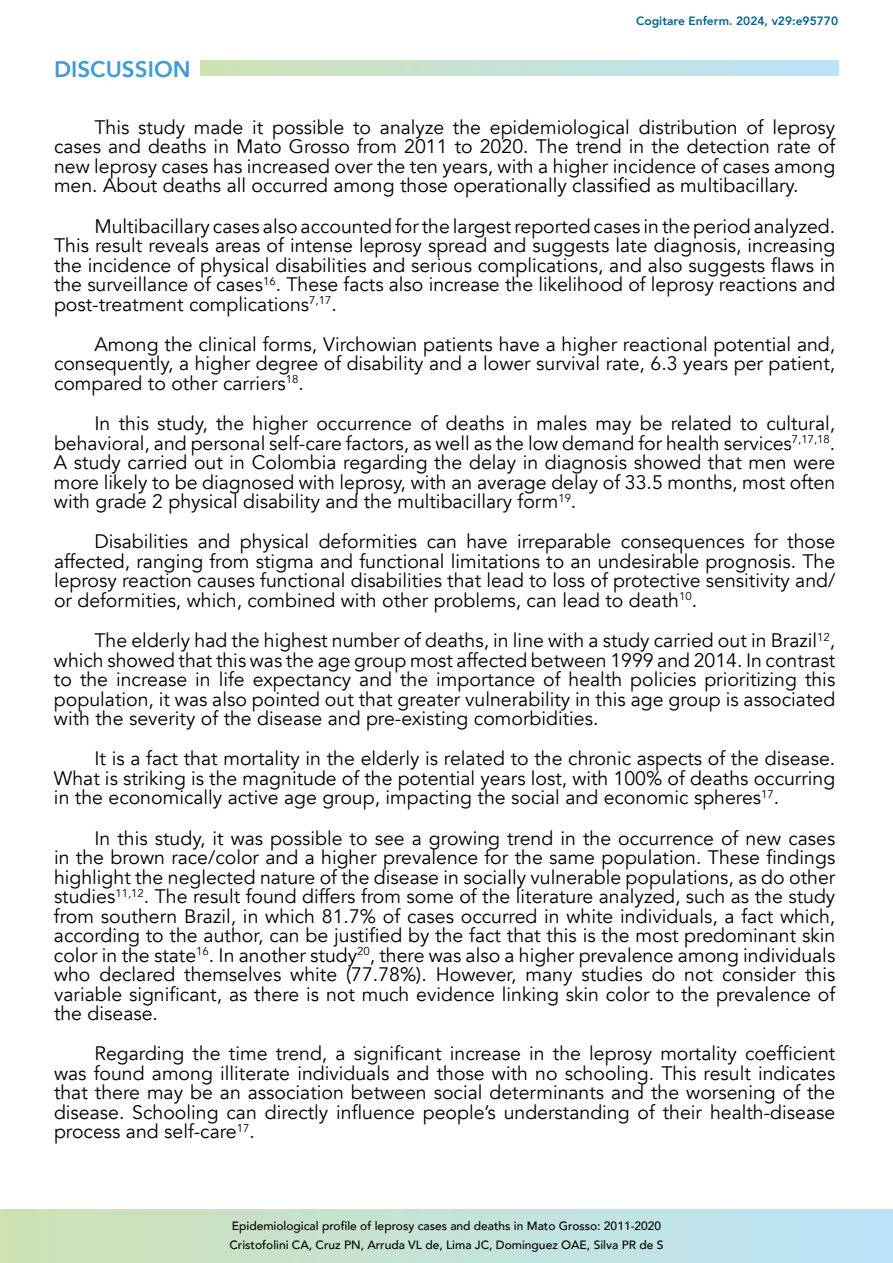
<style>
.page{position:relative;width:893px;height:1263px;background:#fff}
.page>*{position:absolute;margin:0;border:0;box-sizing:border-box;transform-origin:0 0}
.t1{font:800 22.5px "Avenir";color:#409cd4}
.t2{font:19.5px/19.5px "Avenir";color:#000;text-align:justify}
.t3{font:500 12px/18.6px "Avenir";color:#000}
.t4{font:800 12px "Avenir";color:#00658f}
</style>
<div class="page">
<svg style="left:0;top:1209px;width:893px;height:54px;background:#c4e2d6"></svg>
<svg style="left:200px;top:61px;width:639px;height:15px;background:#c4e2d7"></svg>
<p class="t1" style="left:54px;top:51px;width:138px">DISCUSSION</p>
<p class="t4" style="left:636px;top:12px;width:203px">Cogitare Enferm. 2024, v29:e95770</p>
<p class="t2" style="left:54px;top:118px;width:783px;text-indent:40px">This study made it possible to analyze the epidemiological distribution of leprosy cases and deaths in Mato Grosso from 2011 to 2020. The trend in the detection rate of new leprosy cases has increased over the ten years, with a higher incidence of cases among men. About deaths all occurred among those operationally classified as multibacillary.</p>
<p class="t2" style="left:54px;top:216px;width:783px;text-indent:40px">Multibacillary cases also accounted for the largest reported cases in the period analyzed.<br>This result reveals areas of intense leprosy spread and suggests late diagnosis, increasing the incidence of physical disabilities and serious complications, and also suggests flaws in the surveillance of cases<sup>16</sup>. These facts also increase the likelihood of leprosy reactions and post-treatment complications<sup>7,17</sup>.</p>
<p class="t2" style="left:54px;top:335px;width:783px;text-indent:40px">Among the clinical forms, Virchowian patients have a higher reactional potential and, consequently, a higher degree of disability and a lower survival rate, 6.3 years per patient, compared to other carriers<sup>18</sup>.</p>
<p class="t2" style="left:54px;top:414px;width:783px;text-indent:40px">In this study, the higher occurrence of deaths in males may be related to cultural, behavioral, and personal self-care factors, as well as the low demand for health services<sup>7,17,18</sup>.<br>A study carried out in Colombia regarding the delay in diagnosis showed that men were more likely to be diagnosed with leprosy, with an average delay of 33.5 months, most often with grade 2 physical disability and the multibacillary form<sup>19</sup>.</p>
<p class="t2" style="left:54px;top:532px;width:783px;text-indent:40px">Disabilities and physical deformities can have irreparable consequences for those affected, ranging from stigma and functional limitations to an undesirable prognosis. The leprosy reaction causes functional disabilities that lead to loss of protective sensitivity and/ or deformities, which, combined with other problems, can lead to death<sup>10</sup>.</p>
<p class="t2" style="left:54px;top:631px;width:783px;text-indent:40px">The elderly had the highest number of deaths, in line with a study carried out in Brazil<sup>12</sup>, which showed that this was the age group most affected between 1999 and 2014. In contrast to the increase in life expectancy and the importance of health policies prioritizing this population, it was also pointed out that greater vulnerability in this age group is associated with the severity of the disease and pre-existing comorbidities.</p>
<p class="t2" style="left:54px;top:749px;width:783px;text-indent:40px">It is a fact that mortality in the elderly is related to the chronic aspects of the disease.<br>What is striking is the magnitude of the potential years lost, with 100% of deaths occurring in the economically active age group, impacting the social and economic spheres<sup>17</sup>.</p>
<p class="t2" style="left:54px;top:828px;width:783px;text-indent:40px">In this study, it was possible to see a growing trend in the occurrence of new cases in the brown race/color and a higher prevalence for the same population. These findings highlight the neglected nature of the disease in socially vulnerable populations, as do other studies<sup>11,12</sup>. The result found differs from some of the literature analyzed, such as the study from southern Brazil, in which 81.7% of cases occurred in white individuals, a fact which, according to the author, can be justified by the fact that this is the most predominant skin color in the state<sup>16</sup>. In another study<sup>20</sup>, there was also a higher prevalence among individuals who declared themselves white (77.78%). However, many studies do not consider this variable significant, as there is not much evidence linking skin color to the prevalence of the disease.</p>
<p class="t2" style="left:54px;top:1044px;width:783px;text-indent:40px">Regarding the time trend, a significant increase in the leprosy mortality coefficient was found among illiterate individuals and those with no schooling. This result indicates that there may be an association between social determinants and the worsening of the disease. Schooling can directly influence people’s understanding of their health-disease process and self-care<sup>17</sup>.</p>
<p class="t3" style="left:230px;top:1216px;width:435px">Epidemiological profile of leprosy cases and deaths in Mato Grosso: 2011-2020<br>Cristofolini CA, Cruz PN, Arruda VL de, Lima JC, Dominguez OAE, Silva PR de S</p>
</div>
